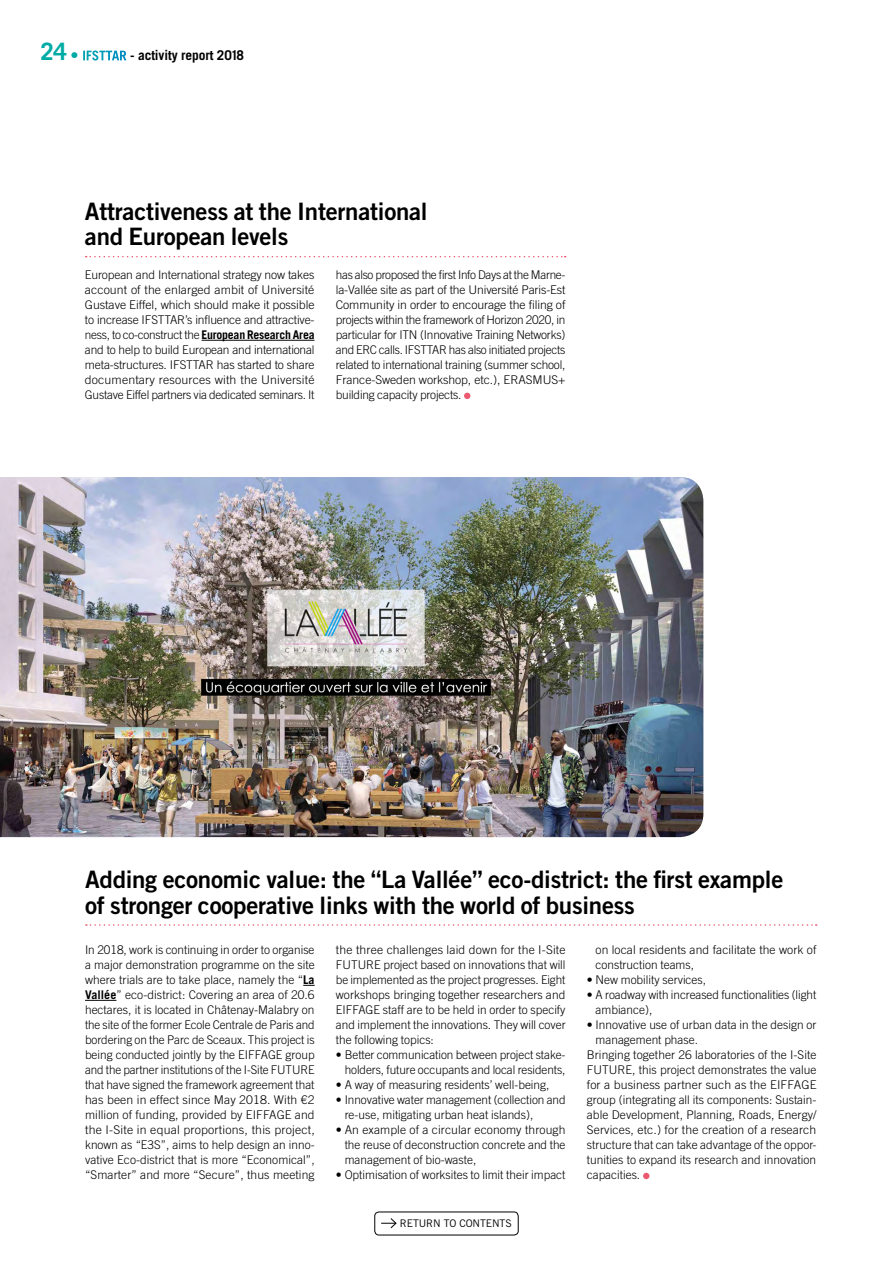
<style>
.page{position:relative;width:893px;height:1263px;background:#fff}
.page>*{position:absolute;margin:0;border:0;box-sizing:border-box;transform-origin:0 0}
.t1{font:24px/25.5px "Trade Gothic LT Std Bd 2";letter-spacing:-.01em;color:#000}
.t2{font:700 13.5px "Trade Gothic LT Std";letter-spacing:-.01em;color:#000}
.t3{font:300 12px/15px "Trade Gothic LT Std";color:#000;text-align:justify}
.t4{font:10.5px "Trade Gothic LT Std";letter-spacing:-.01em;color:#000}
.s1{font-size:24px;color:#00aba6}
.s2{font-size:16.35px;color:#00aba6}
.s3{color:#fff}
.s4{font-weight:700}
</style>
<div class="page">
<div style="left:374px;top:1212px;width:144px;height:23px;border:1px solid #000;border-radius:4px"></div>
<svg style="left:381px;top:1218px;width:16px;height:11px"></svg>
<hr style="left:202px;top:340px;width:113px;height:1px;background:#000">
<svg style="left:303px;top:985px;width:12px;height:1px"></svg>
<hr style="left:85px;top:1000px;width:31px;height:1px;background:#000">
<svg style="left:464px;top:393px;width:6px;height:6px"></svg>
<svg style="left:643px;top:1173px;width:6px;height:6px"></svg>
<svg style="left:86px;top:256px;width:480px;height:1px"></svg>
<svg style="left:86px;top:924px;width:731px;height:2px"></svg>
<img style="left:0;top:477px;width:703px;height:360px">
<p class="t2" style="left:41px;top:47px;width:205px"><span class="s1">24</span> <span class="s2">•</span> <span class="s3">IFSTTAR</span> - activity report 2018</p>
<h1 class="t1" style="left:85px;top:198px;width:344px">Attractiveness at the International and European levels</h1>
<p class="t3" style="left:85px;top:267px;width:231px">European and International strategy now takes account of the enlarged ambit of Université Gustave Eiffel, which should make it possible to increase IFSTTAR’s influence and attractive&shy;ness, to co-construct the <span class="s4">European Research Area </span>and to help to build European and international meta-structures. IFSTTAR has started to share documentary resources with the Université Gustave Eiffel partners via dedicated seminars. It</p>
<p class="t3" style="left:336px;top:267px;width:231px">has also proposed the first Info Days at the Marne&shy;la-Vallée site as part of the Université Paris-Est Community in order to encourage the filing of projects within the framework of Horizon 2020, in particular for ITN (Innovative Training Networks) and ERC calls. IFSTTAR has also initiated projects related to international training (summer school, France-Sweden workshop, etc.), ERASMUS+ building capacity projects.</p>
<h1 class="t1" style="left:85px;top:866px;width:700px">Adding economic value: the “La Vallée” eco-district: the first example of stronger cooperative links with the world of business</h1>
<p class="t3" style="left:85px;top:942px;width:231px">In 2018, work is continuing in order to organise a major demonstration programme on the site where trials are to take place, namely the “<span class="s4">La Vallée</span>” eco-district: Covering an area of 20.6 hectares, it is located in Châtenay-Malabry on the site of the former Ecole Centrale de Paris and bordering on the Parc de Sceaux. This project is being conducted jointly by the EIFFAGE group and the partner institutions of the I-Site FUTURE that have signed the framework agreement that has been in effect since May 2018. With €2 million of funding, provided by EIFFAGE and the I-Site in equal proportions, this project, known as “E3S”, aims to help design an inno&shy;vative Eco-district that is more “Economical”, “Smarter” and more “Secure”, thus meeting</p>
<p class="t3" style="left:336px;top:942px;width:231px">the three challenges laid down for the I-Site FUTURE project based on innovations that will be implemented as the project progresses. Eight workshops bringing together researchers and EIFFAGE staff are to be held in order to specify and implement the innovations. They will cover the following topics:</p>
<p class="t3" style="left:336px;top:1047px;width:231px;text-align:right">• Better communication between project stake&shy;holders, future occupants and local residents,</p>
<p class="t3" style="left:336px;top:1077px;width:215px">• A way of measuring residents’ well-being,</p>
<p class="t3" style="left:345px;top:1092px;width:223px;text-indent:-9px">• Innovative water management (collection and re-use, mitigating urban heat islands),</p>
<p class="t3" style="left:345px;top:1122px;width:222px;text-indent:-9px">• An example of a circular economy through the reuse of deconstruction concrete and the management of bio-waste,</p>
<p class="t3" style="left:336px;top:1167px;width:231px">• Optimisation of worksites to limit their impact</p>
<p class="t4" style="left:400px;top:1217px;width:113px">RETURN TO CONTENTS</p>
<p class="t3" style="left:596px;top:942px;width:222px">on local residents and facilitate the work of construction teams,</p>
<p class="t3" style="left:587px;top:972px;width:121px">• New mobility services,</p>
<p class="t3" style="left:596px;top:987px;width:222px;text-indent:-9px">• A roadway with increased functionalities (light ambiance),</p>
<p class="t3" style="left:587px;top:1017px;width:231px">• Innovative use of urban data in the design or</p>
<p class="t3" style="left:596px;top:1032px;width:104px">management phase.</p>
<p class="t3" style="left:587px;top:1047px;width:231px">Bringing together 26 laboratories of the I-Site</p>
<p class="t3" style="left:587px;top:1062px;width:231px">FUTURE, this project demonstrates the value</p>
<p class="t3" style="left:587px;top:1077px;width:231px">for a business partner such as the EIFFAGE</p>
<p class="t3" style="left:587px;top:1092px;width:231px">group (integrating all its components: Sustain-</p>
<p class="t3" style="left:587px;top:1107px;width:231px">able Development, Planning, Roads, Energy/</p>
<p class="t3" style="left:587px;top:1122px;width:231px">Services, etc.) for the creation of a research</p>
<p class="t3" style="left:587px;top:1137px;width:231px">structure that can take advantage of the oppor-</p>
<p class="t3" style="left:587px;top:1152px;width:231px">tunities to expand its research and innovation</p>
<p class="t3" style="left:587px;top:1167px;width:55px">capacities.</p>
</div>
